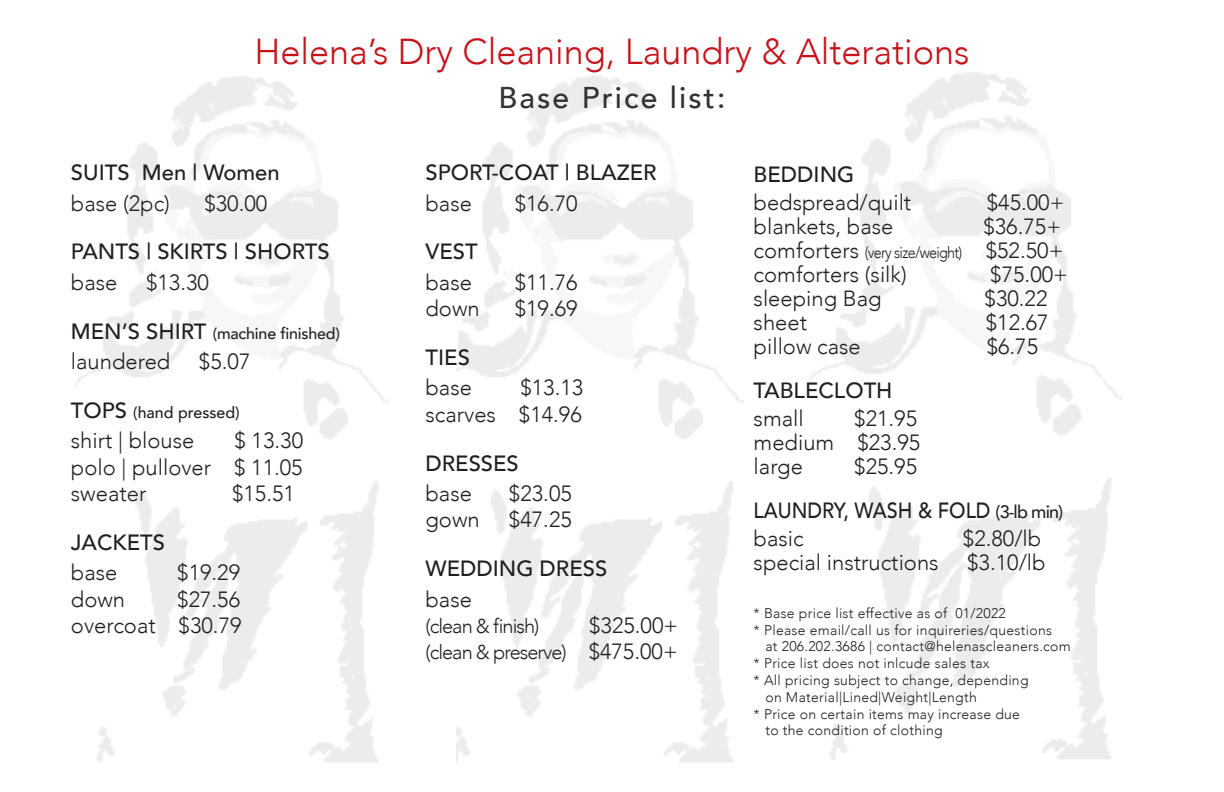
<style>
.page{position:relative;width:1224px;height:792px;background:#fff}
.page>*{position:absolute;margin:0;border:0;box-sizing:border-box;transform-origin:0 0}
.t1{font:300 36px "Avenir";color:#c6131b}
.t2{font:500 30px "Avenir";letter-spacing:.07em;color:#333233}
.t3{font:300 22px "Avenir";color:#231f20}
.t4{font:500 22px "Avenir";color:#231f20}
.t5{font:500 22px "Avenir";color:#231f20;scale:.9 1}
.t6{font:300 20px "Avenir";letter-spacing:-.05em;color:#231f20}
.t7{font:500 16px "Avenir";letter-spacing:-.01em;color:#231f20}
.t8{font:300 14px "Avenir";letter-spacing:.02em;color:#231f20}
.s1{font-size:22px}
.s2{font-size:16px}
.s3{font-size:18px}
</style>
<div class="page">
<p class="t1" style="left:254px;top:31px;width:717px">Helena’s Dry Cleaning, Laundry &amp; Alterations</p>
<p class="t2" style="left:498px;top:72px;width:229px">Base Price list:</p>
<p class="t4" style="left:71px;top:154px;width:210px">SUITS Men | Women</p>
<p class="t3" style="left:71px;top:190px;width:101px">base (2pc)</p>
<p class="t3" style="left:204px;top:190px;width:64px">$30.00</p>
<p class="t4" style="left:71px;top:233px;width:260px">PANTS | SKIRTS | SHORTS</p>
<p class="t3" style="left:71px;top:269px;width:48px">base</p>
<p class="t3" style="left:146px;top:269px;width:64px">$13.30</p>
<p class="t7" style="left:71px;top:319px;width:271px"><span class="s1">MEN’S SHIRT</span> (machine finished)</p>
<p class="t3" style="left:71px;top:348px;width:101px">laundered</p>
<p class="t3" style="left:199px;top:348px;width:53px">$5.07</p>
<p class="t7" style="left:71px;top:398px;width:170px"><span class="s1">TOPS</span> (hand pressed)</p>
<p class="t3" style="left:71px;top:428px;width:125px">shirt | blouse</p>
<p class="t3" style="left:234px;top:428px;width:70px">$ 13.30</p>
<p class="t3" style="left:71px;top:454px;width:233px">polo | pullover $ 11.05</p>
<p class="t3" style="left:71px;top:480px;width:77px">sweater</p>
<p class="t3" style="left:232px;top:480px;width:64px">$15.51</p>
<p class="t4" style="left:71px;top:523px;width:96px">JACKETS</p>
<p class="t3" style="left:71px;top:560px;width:48px">base</p>
<p class="t3" style="left:177px;top:560px;width:64px">$19.29</p>
<p class="t3" style="left:71px;top:586px;width:56px">down</p>
<p class="t3" style="left:177px;top:586px;width:64px">$27.56</p>
<p class="t3" style="left:71px;top:612px;width:172px">overcoat $30.79</p>
<p class="t4" style="left:426px;top:154px;width:233px">SPORT-COAT | BLAZER</p>
<p class="t3" style="left:426px;top:190px;width:48px">base</p>
<p class="t3" style="left:515px;top:190px;width:64px">$16.70</p>
<p class="t4" style="left:426px;top:233px;width:54px">VEST</p>
<p class="t3" style="left:426px;top:269px;width:48px">base</p>
<p class="t3" style="left:515px;top:269px;width:64px">$11.76</p>
<p class="t3" style="left:426px;top:296px;width:56px">down</p>
<p class="t3" style="left:515px;top:296px;width:64px">$19.69</p>
<p class="t4" style="left:426px;top:338px;width:46px">TIES</p>
<p class="t3" style="left:426px;top:375px;width:48px">base</p>
<p class="t3" style="left:520px;top:375px;width:64px">$13.13</p>
<p class="t3" style="left:426px;top:401px;width:158px">scarves $14.96</p>
<p class="t4" style="left:426px;top:444px;width:95px">DRESSES</p>
<p class="t3" style="left:426px;top:480px;width:48px">base</p>
<p class="t3" style="left:509px;top:480px;width:64px">$23.05</p>
<p class="t3" style="left:426px;top:507px;width:56px">gown</p>
<p class="t3" style="left:509px;top:507px;width:64px">$47.25</p>
<p class="t4" style="left:426px;top:550px;width:183px">WEDDING DRESS</p>
<p class="t3" style="left:426px;top:586px;width:48px">base</p>
<p class="t6" style="left:426px;top:614px;width:115px">(clean &amp; finish)</p>
<p class="t3" style="left:589px;top:612px;width:91px">$325.00+</p>
<p class="t6" style="left:426px;top:641px;width:254px">(clean &amp; preserve) <span class="s1">$475.00+</span></p>
<p class="t4" style="left:754px;top:156px;width:102px">BEDDING</p>
<p class="t3" style="left:754px;top:190px;width:159px">bedspread/quilt</p>
<p class="t3" style="left:987px;top:190px;width:79px">$45.00+</p>
<p class="t3" style="left:754px;top:214px;width:141px">blankets, base</p>
<p class="t3" style="left:983px;top:214px;width:79px">$36.75+</p>
<p class="t3" style="left:754px;top:238px;width:311px">comforters <span class="s2">(very size/weight)</span> $52.50+</p>
<p class="t3" style="left:754px;top:262px;width:155px">comforters (silk)</p>
<p class="t3" style="left:990px;top:262px;width:79px">$75.00+</p>
<p class="t3" style="left:754px;top:286px;width:129px">sleeping Bag</p>
<p class="t3" style="left:985px;top:286px;width:64px">$30.22</p>
<p class="t3" style="left:754px;top:310px;width:55px">sheet</p>
<p class="t3" style="left:986px;top:310px;width:64px">$12.67</p>
<p class="t3" style="left:754px;top:334px;width:109px">pillow case</p>
<p class="t3" style="left:987px;top:334px;width:53px">$6.75</p>
<p class="t4" style="left:754px;top:372px;width:140px">TABLECLOTH</p>
<p class="t3" style="left:754px;top:406px;width:52px">small</p>
<p class="t3" style="left:854px;top:406px;width:64px">$21.95</p>
<p class="t3" style="left:754px;top:430px;width:168px">medium $23.95</p>
<p class="t3" style="left:754px;top:454px;width:51px">large</p>
<p class="t3" style="left:854px;top:454px;width:64px">$25.95</p>
<p class="t5" style="left:754px;top:492px;width:345px">LAUNDRY, WASH &amp; FOLD <span class="s3">(3-lb min)</span></p>
<p class="t3" style="left:754px;top:526px;width:52px">basic</p>
<p class="t3" style="left:963px;top:526px;width:80px">$2.80/lb</p>
<p class="t3" style="left:754px;top:550px;width:186px">special instructions</p>
<p class="t3" style="left:967px;top:550px;width:80px">$3.10/lb</p>
<p class="t8" style="left:754px;top:605px;width:254px">* Base price list effective as of 01/2022</p>
<p class="t8" style="left:754px;top:621px;width:300px">* Please email/call us for inquireries/questions</p>
<p class="t8" style="left:765px;top:638px;width:307px">at 206.202.3686 | contact@helenascleaners.com</p>
<p class="t8" style="left:754px;top:655px;width:238px">* Price list does not inlcude sales tax</p>
<p class="t8" style="left:754px;top:672px;width:276px">* All pricing subject to change, depending</p>
<p class="t8" style="left:765px;top:689px;width:213px">on Material|Lined|Weight|Length</p>
<p class="t8" style="left:754px;top:705px;width:268px">* Price on certain items may increase due</p>
<p class="t8" style="left:765px;top:722px;width:179px">to the condition of clothing</p>
</div>
